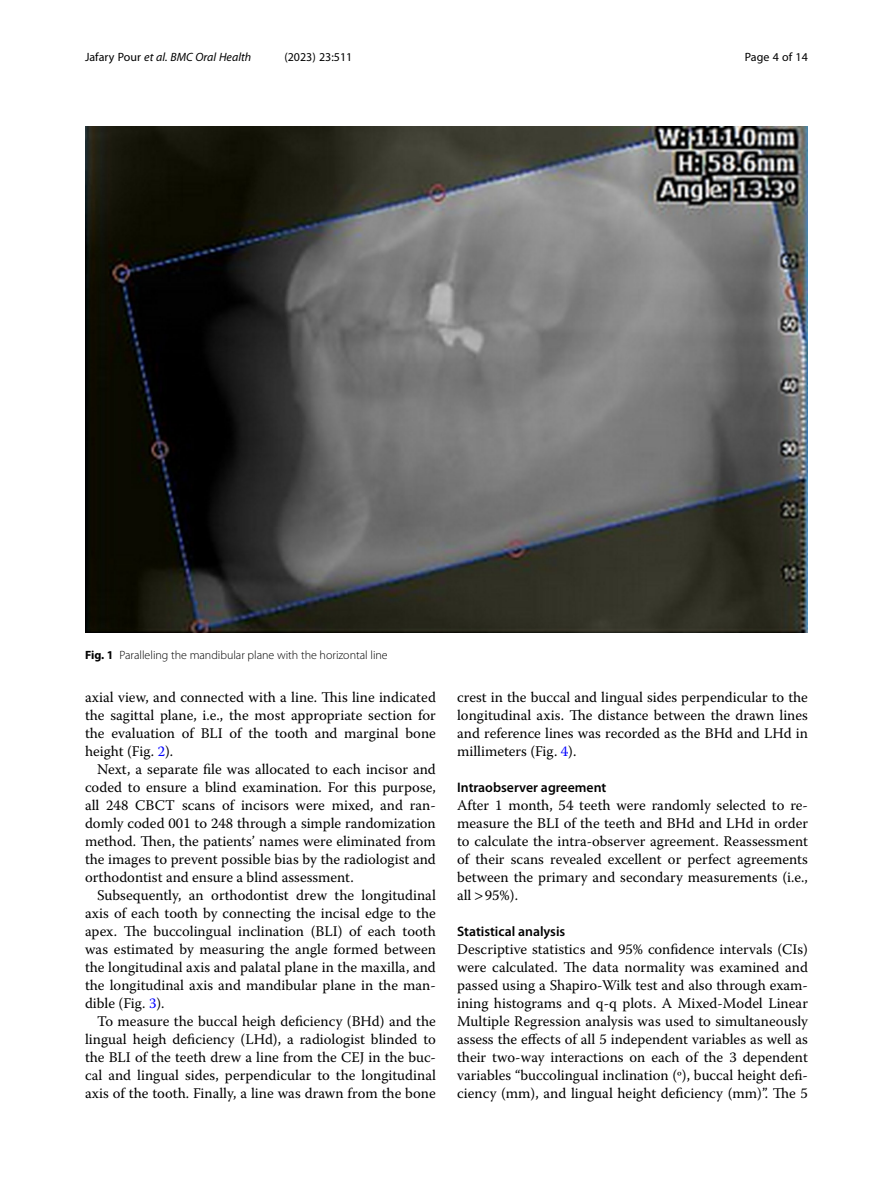
<style>
.page{position:relative;width:893px;height:1191px;background:#fff}
.page>*{position:absolute;margin:0;border:0;box-sizing:border-box;transform-origin:0 0}
.Body_Text_Indent{font:14.7px/18px "Warnock Pro";color:#000;text-align:justify}
.Body_Text{font:14.7px/18px "Warnock Pro";color:#000;text-align:justify}
.Head_2{font:600 13.8px "Myriad Pro";color:#000}
.Figure_Caption{font:300 12px "Myriad Pro";color:#000}
.t1{font:italic 12px "Myriad Pro";color:#000}
.t2{font:12px "Myriad Pro";color:#000}
.s1{font-style:normal}
.s2{font-weight:700}
.s3{color:#00f}
</style>
<div class="page">
<img style="left:85px;top:126px;width:723px;height:506px">
<p class="t1" style="left:85px;top:50px;width:168px"><span class="s1">Jafary Pour</span> et al. BMC Oral Health</p>
<p class="t2" style="left:284px;top:50px;width:70px">(2023) 23:511</p>
<p class="t2" style="left:745px;top:50px;width:65px">Page 4 of 14</p>
<p class="Figure_Caption" style="left:85px;top:649px;width:304px"><span class="s2">Fig. 1</span> Paralleling the mandibular plane with the horizontal line</p>
<p class="Body_Text_Indent" style="left:85px;top:688px;width:352px">axial view, and connected with a line. This line indicated the sagittal plane, i.e., the most appropriate section for the evaluation of BLI of the tooth and marginal bone height (Fig. <span class="s3">2</span>).</p>
<p class="Body_Text_Indent" style="left:85px;top:760px;width:352px;text-indent:12px">Next, a separate file was allocated to each incisor and coded to ensure a blind examination. For this purpose, all 248 CBCT scans of incisors were mixed, and ran&shy;domly coded 001 to 248 through a simple randomization method. Then, the patients’ names were eliminated from the images to prevent possible bias by the radiologist and orthodontist and ensure a blind assessment.</p>
<p class="Body_Text_Indent" style="left:85px;top:886px;width:352px;text-indent:12px">Subsequently, an orthodontist drew the longitudinal axis of each tooth by connecting the incisal edge to the apex. The buccolingual inclination (BLI) of each tooth was estimated by measuring the angle formed between the longitudinal axis and palatal plane in the maxilla, and the longitudinal axis and mandibular plane in the man&shy;dible (Fig. <span class="s3">3</span>).</p>
<p class="Body_Text_Indent" style="left:85px;top:1012px;width:352px;text-indent:12px">To measure the buccal heigh deficiency (BHd) and the lingual heigh deficiency (LHd), a radiologist blinded to the BLI of the teeth drew a line from the CEJ in the buc&shy;cal and lingual sides, perpendicular to the longitudinal axis of the tooth. Finally, a line was drawn from the bone</p>
<p class="Body_Text_Indent" style="left:457px;top:688px;width:352px">crest in the buccal and lingual sides perpendicular to the longitudinal axis. The distance between the drawn lines and reference lines was recorded as the BHd and LHd in millimeters (Fig. <span class="s3">4</span>).</p>
<p class="Head_2" style="left:457px;top:779px;width:151px">Intraobserver agreement</p>
<p class="Body_Text" style="left:457px;top:796px;width:352px">After 1 month, 54 teeth were randomly selected to re&shy;measure the BLI of the teeth and BHd and LHd in order to calculate the intra-observer agreement. Reassessment of their scans revealed excellent or perfect agreements between the primary and secondary measurements (i.e., all 95%).</p>
<p class="Head_2" style="left:457px;top:923px;width:110px">Statistical analysis</p>
<p class="Body_Text" style="left:457px;top:940px;width:352px">Descriptive statistics and 95% confidence intervals (CIs) were calculated. The data normality was examined and passed using a Shapiro-Wilk test and also through exam&shy;ining histograms and q-q plots. A Mixed-Model Linear Multiple Regression analysis was used to simultaneously assess the effects of all 5 independent variables as well as their two-way interactions on each of the 3 dependent variables “buccolingual inclination (º), buccal height defi&shy;ciency (mm), and lingual height deficiency (mm)”. The 5</p>
</div>
